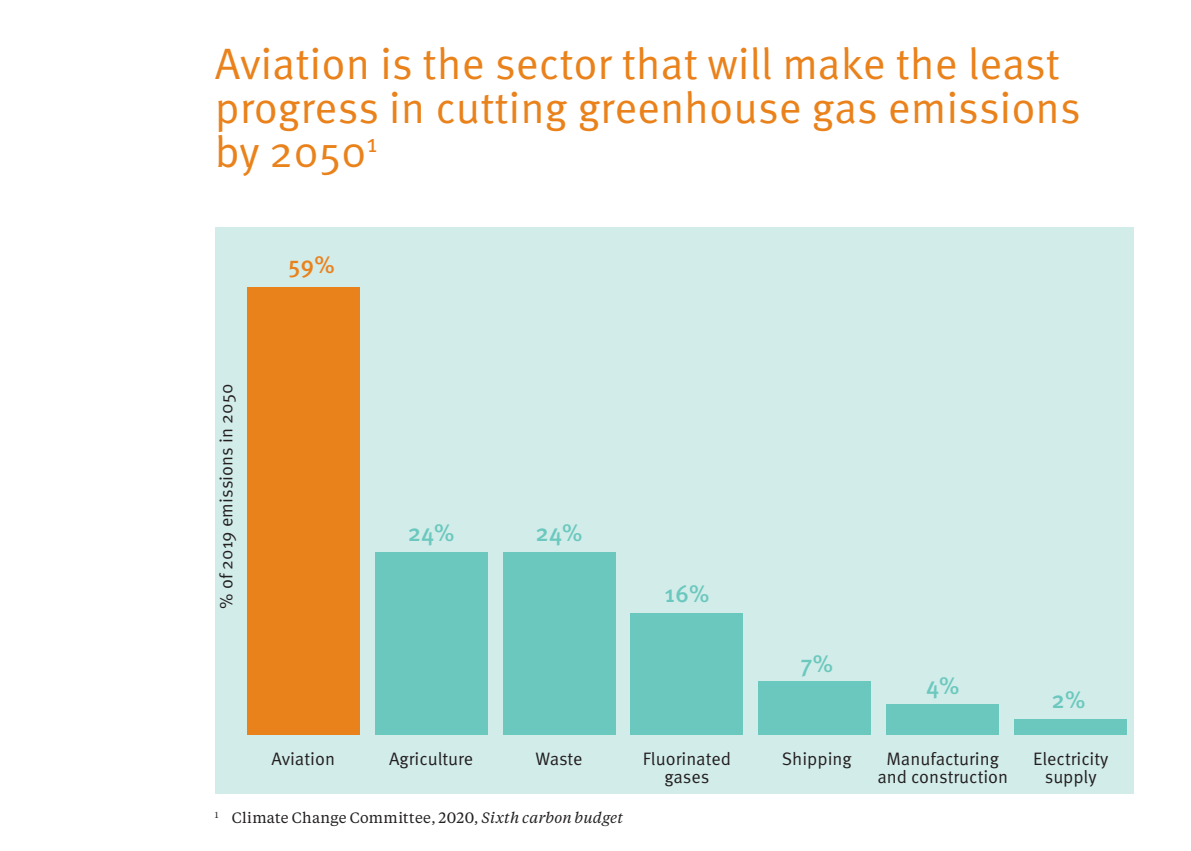
<style>
.page{position:relative;width:1191px;height:851px;background:#fff}
.page>*{position:absolute;margin:0;border:0;box-sizing:border-box;transform-origin:0 0}
.Meta_Page_headings{font:44px/44px "Meta Pro Norm";color:#ea821c}
.t1{font:500 24px "Meta Pro";color:#6bc8be}
.t2{font:500 24px "Meta Pro";color:#ea821c}
.t3{font:18px/18px "Meta Pro Norm";color:#231f20;text-align:center}
.endnotes{font:15px "Tiempos Text";letter-spacing:.02em;color:#231f20}
.s1{font-style:italic}
</style>
<div class="page">
<div style="left:215px;top:227px;width:919px;height:566px;background:#d2ece9"></div>
<div style="left:1014px;top:719px;width:112px;height:15px;background:#6bc8be"></div>
<div style="left:886px;top:704px;width:112px;height:30px;background:#6bc8be"></div>
<div style="left:759px;top:681px;width:112px;height:53px;background:#6bc8be"></div>
<div style="left:631px;top:613px;width:112px;height:121px;background:#6bc8be"></div>
<div style="left:503px;top:552px;width:112px;height:182px;background:#6bc8be"></div>
<div style="left:375px;top:552px;width:112px;height:182px;background:#6bc8be"></div>
<div style="left:247px;top:287px;width:112px;height:447px;background:#ea821c"></div>
<p class="Meta_Page_headings" style="left:215px;top:38px;width:868px">Aviation is the sector that will make the least progress in cutting greenhouse gas emissions by 2050<sup>1</sup></p>
<p class="t3" style="left:216px;top:609px;width:227px;rotate:-90deg">% of 2019 emissions in 2050</p>
<p class="t2" style="left:288px;top:246px;width:48px">59%</p>
<p class="t3" style="left:271px;top:748px;width:65px">Aviation</p>
<p class="t1" style="left:408px;top:513px;width:48px">24%</p>
<p class="t1" style="left:535px;top:513px;width:48px">24%</p>
<p class="t1" style="left:664px;top:575px;width:47px">16%</p>
<p class="t1" style="left:800px;top:644px;width:34px">7%</p>
<p class="t1" style="left:926px;top:666px;width:35px">4%</p>
<p class="t1" style="left:1051px;top:681px;width:35px">2%</p>
<p class="t3" style="left:389px;top:748px;width:86px">Agriculture</p>
<p class="t3" style="left:535px;top:748px;width:49px">Waste</p>
<p class="t3" style="left:643px;top:748px;width:90px">Fluorinated gases</p>
<p class="t3" style="left:781px;top:748px;width:72px">Shipping</p>
<p class="t3" style="left:877px;top:748px;width:132px">Manufacturing and construction</p>
<p class="t3" style="left:1033px;top:748px;width:77px">Electricity supply</p>
<p class="endnotes" style="left:215px;top:807px;width:410px"><sup>1</sup> Climate Change Committee, 2020, <span class="s1">Sixth carbon budget</span></p>
</div>
